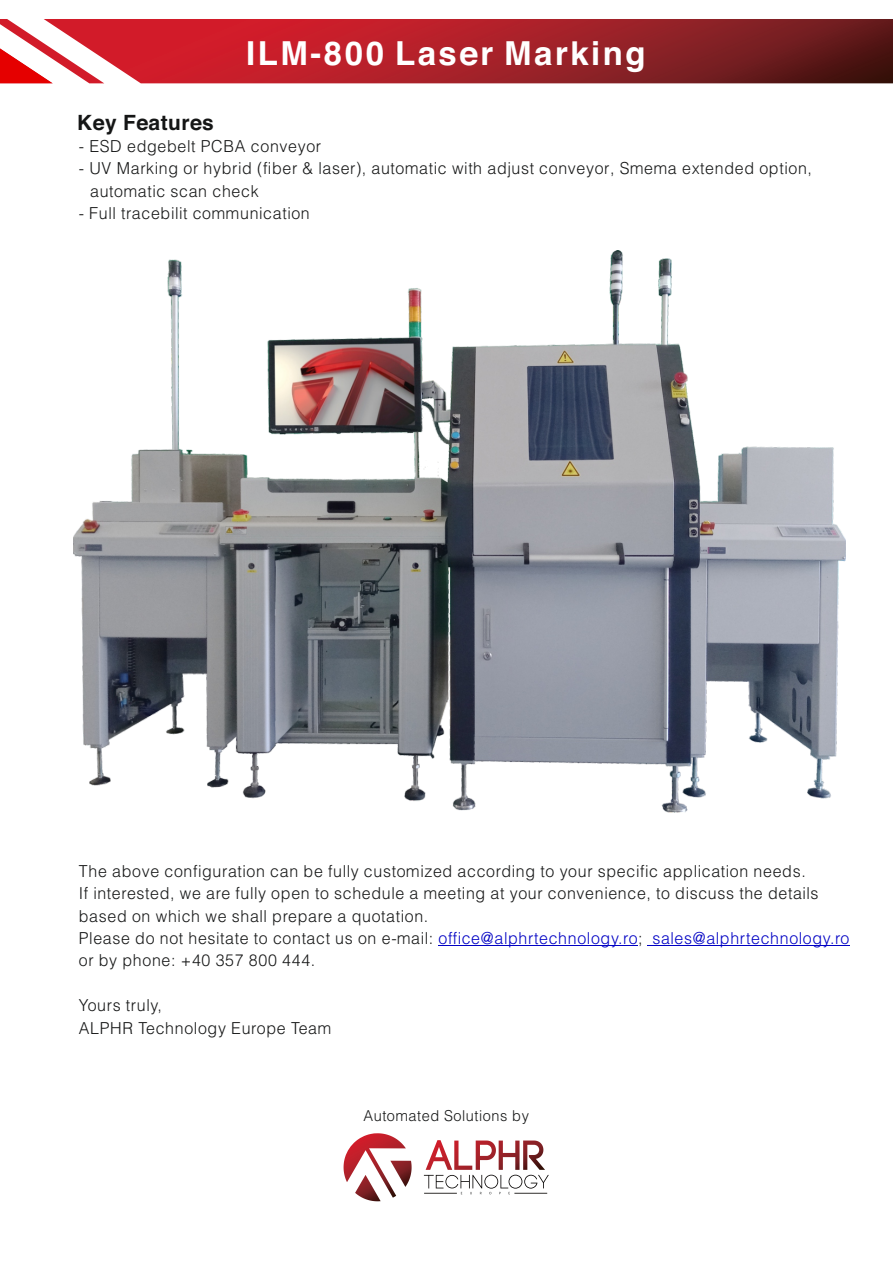
<style>
.page{position:relative;width:893px;height:1263px;background:#fff}
.page>*{position:absolute;margin:0;border:0;box-sizing:border-box;transform-origin:0 0}
.t1{font:700 33px "Helvetica";letter-spacing:.075em;color:#fff}
.t2{font:700 21px "Helvetica";letter-spacing:.02em;color:#151616}
.t3{font:300 16.5px/22.4px "Helvetica";letter-spacing:.025em;color:#151616}
.t4{font:300 15px "Helvetica";letter-spacing:.025em;color:#151616}
.s1{color:#0000c4}
</style>
<div class="page">
<img style="left:74px;top:251px;width:772px;height:561px">
<svg style="left:0;top:19px;width:893px;height:64px;background:#a72a31"></svg>
<svg style="left:0;top:45px;width:53px;height:38px"></svg>
<hr style="left:439px;top:945px;width:199px;height:1px;background:#0000c4">
<hr style="left:647px;top:945px;width:203px;height:1px;background:#0000c4">
<svg style="left:344px;top:1133px;width:68px;height:68px"></svg>
<svg style="left:364px;top:1198px;width:13px;height:3px"></svg>
<svg style="left:424px;top:1140px;width:125px;height:54px"></svg>
<hr style="left:424px;top:1193px;width:33px;height:1px;background:#312f2d">
<hr style="left:514px;top:1193px;width:33px;height:1px;background:#312f2d">
<p class="t2" style="left:77px;top:114px;width:138px">Key Features</p>
<h1 class="t1" style="left:246px;top:40px;width:401px">ILM-800 Laser Marking</h1>
<p class="t3" style="left:79px;top:136px;width:244px">- ESD edgebelt PCBA conveyor</p>
<p class="t3" style="left:90px;top:159px;width:723px;text-indent:-11px">- UV Marking or hybrid (fiber &amp; laser), automatic with adjust conveyor, Smema extended option, automatic scan check</p>
<p class="t3" style="left:79px;top:203px;width:233px">- Full tracebilit communication</p>
<p class="t3" style="left:79px;top:861px;width:772px">The above configuration can be fully customized according to your specific application needs.<br>If interested, we are fully open to schedule a meeting at your convenience, to discuss the details based on which we shall prepare a quotation.<br>Please do not hesitate to contact us on e-mail: <span class="s1">office@alphrtechnology.ro</span>; <span class="s1">sales@alphrtechnology.ro </span>or by phone: +40 357 800 444.</p>
<p class="t3" style="left:79px;top:995px;width:254px">Yours truly,<br>ALPHR Technology Europe Team</p>
<p class="t4" style="left:363px;top:1110px;width:167px">Automated Solutions by</p>
</div>
